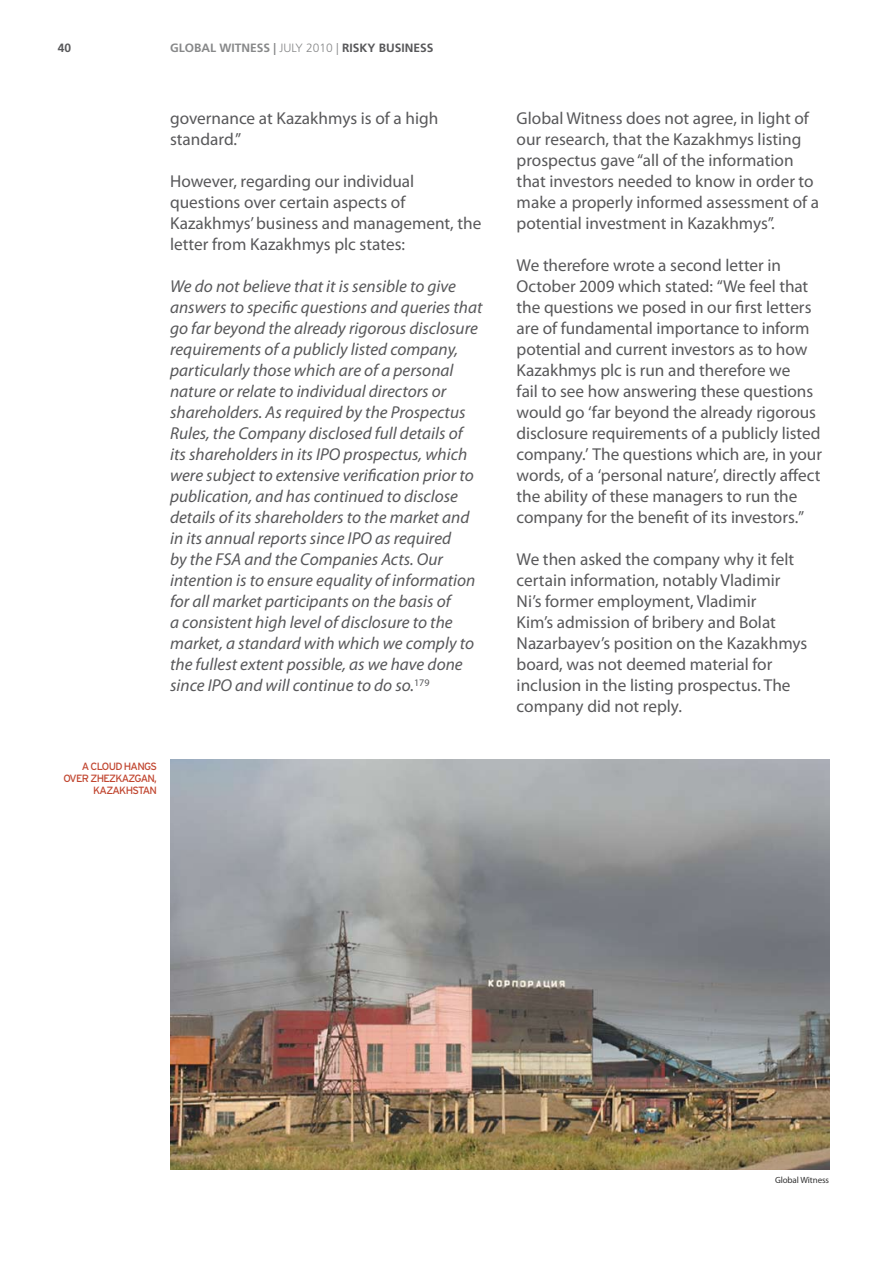
<style>
.page{position:relative;width:893px;height:1263px;background:#fff}
.page>*{position:absolute;margin:0;border:0;box-sizing:border-box;transform-origin:0 0}
.t1{font:17.25px/21px "Myriad Pro";color:#58585a}
.t2{font:italic 17.25px/21px "Myriad Pro";color:#58585a}
.t3{font:700 12px "Frutiger";color:#878889}
.t4{font:700 12px "Frutiger";color:#58585a}
.t5{font:10.5px/12px "Interstate";letter-spacing:-.07em;color:#c14630;text-align:right}
.t6{font:9px "Myriad";letter-spacing:-.01em;color:#333}
.s1{font-weight:300}
.s2{color:#58585a}
</style>
<div class="page">
<img style="left:170px;top:759px;width:659px;height:410px">
<p class="t4" style="left:58px;top:40px;width:15px">40</p>
<p class="t3" style="left:170px;top:40px;width:232px">GLOBAL WITNESS | <span class="s1">JULY 2010 |</span> <span class="s2">RISKY BUSINESS</span></p>
<p class="t1" style="left:170px;top:108px;width:270px">governance at Kazakhmys is of a high standard.”</p>
<p class="t1" style="left:170px;top:171px;width:313px">However, regarding our individual questions over certain aspects of Kazakhmys’ business and management, the letter from Kazakhmys plc states:</p>
<p class="t2" style="left:170px;top:276px;width:314px">We do not believe that it is sensible to give answers to specific questions and queries that go far beyond the already rigorous disclosure requirements of a publicly listed company, particularly those which are of a personal nature or relate to individual directors or shareholders. As required by the Prospectus Rules, the Company disclosed full details of its shareholders in its IPO prospectus, which were subject to extensive verification prior to publication, and has continued to disclose details of its shareholders to the market and in its annual reports since IPO as required<br>by the FSA and the Companies Acts. Our intention is to ensure equality of information for all market participants on the basis of<br>a consistent high level of disclosure to the market, a standard with which we comply to the fullest extent possible, as we have done since IPO and will continue to do so.<sup>179</sup></p>
<p class="t5" style="left:63px;top:760px;width:95px">A CLOUD HANGS<br>OVER ZHEZKAZGAN,<br>KAZAKHSTAN</p>
<p class="t1" style="left:517px;top:108px;width:304px">Global Witness does not agree, in light of our research, that the Kazakhmys listing prospectus gave “all of the information that investors needed to know in order to make a properly informed assessment of a potential investment in Kazakhmys”.</p>
<p class="t1" style="left:517px;top:255px;width:307px">We therefore wrote a second letter in October 2009 which stated: “We feel that the questions we posed in our first letters are of fundamental importance to inform potential and current investors as to how Kazakhmys plc is run and therefore we<br>fail to see how answering these questions would go ‘far beyond the already rigorous disclosure requirements of a publicly listed company.’ The questions which are, in your words, of a ‘personal nature’, directly affect the ability of these managers to run the company for the benefit of its investors.”</p>
<p class="t1" style="left:517px;top:549px;width:292px">We then asked the company why it felt certain information, notably Vladimir Ni’s former employment, Vladimir<br>Kim’s admission of bribery and Bolat Nazarbayev’s position on the Kazakhmys board, was not deemed material for inclusion in the listing prospectus. The company did not reply.</p>
<p class="t6" style="left:775px;top:1175px;width:56px">Global Witness</p>
</div>
